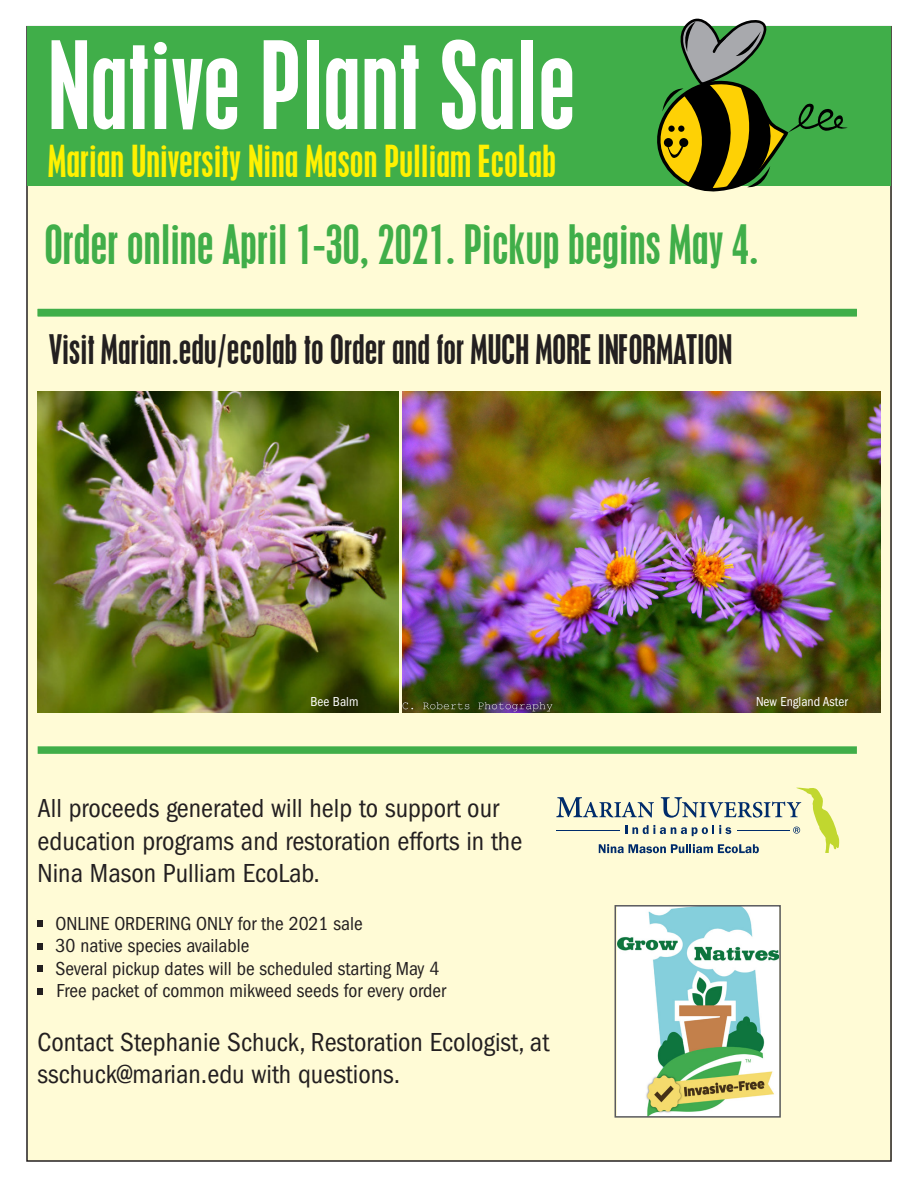
<style>
.page{position:relative;width:918px;height:1188px;background:#fff}
.page>*{position:absolute;margin:0;border:0;box-sizing:border-box;transform-origin:0 0}
.t1{font:condensed 108px "Placard";color:#fff}
.t2{font:condensed 48px "Placard";color:#40ae49}
.t3{font:condensed 39px "Placard";color:#fff101}
.t4{font:condensed 36px "Placard";color:#231f20}
.t5{font:condensed 27px/32.4px "ITC Franklin Gothic Std";color:#231f20}
.t6{font:condensed 19.5px "ITC Franklin Gothic Std";color:#231f20}
.t7{font:condensed 13.5px "ITC Franklin Gothic Std";color:#fff}
.s1{font-size:54px}
</style>
<div class="page">
<div style="left:27px;top:27px;width:864px;height:1134px;background:#fffbd6"></div>
<img style="left:403px;top:392px;width:477px;height:321px">
<div style="left:27px;top:27px;width:864px;height:159px;background:#40ae49"></div>
<svg style="left:655px;top:18px;width:193px;height:174px"></svg>
<svg style="left:556px;top:788px;width:283px;height:65px"></svg>
<img style="left:38px;top:392px;width:361px;height:321px">
<div style="left:38px;top:746px;width:819px;height:8px;background:#40ae49"></div>
<div style="left:38px;top:309px;width:819px;height:7px;background:#40ae49"></div>
<img style="left:618px;top:908px;width:160px;height:207px">
<div style="left:615px;top:905px;width:166px;height:213px;border:2px solid #5a5a5d"></div>
<p class="t1" style="left:48px;top:19px;width:529px">Native Plant Sale</p>
<p class="t3" style="left:48px;top:137px;width:510px">Marian University Nina Mason Pulliam EcoLab</p>
<p class="t2" style="left:44px;top:215px;width:716px">Order online April 1-30, 2021. Pickup begins May 4.</p>
<p class="t4" style="left:49px;top:327px;width:685px">Visit Marian.edu/ecolab to Order and for MUCH MORE INFORMATION</p>
<p class="t7" style="left:310px;top:694px;width:49px">Bee Balm</p>
<p class="t7" style="left:756px;top:694px;width:93px">New England Aster</p>
<p class="t5" style="left:38px;top:792px;width:486px">All proceeds generated will help to support our education programs and restoration efforts in the<br>Nina Mason Pulliam EcoLab.</p>
<p class="t6" style="left:38px;top:912px;width:327px"><span class="s1">•</span> ONLINE ORDERING ONLY for the 2021 sale</p>
<p class="t6" style="left:38px;top:935px;width:213px"><span class="s1">•</span> 30 native species available</p>
<p class="t6" style="left:38px;top:957px;width:403px"><span class="s1">•</span> Several pickup dates will be scheduled starting May 4</p>
<p class="t6" style="left:38px;top:980px;width:410px"><span class="s1">•</span> Free packet of common mikweed seeds for every order</p>
<p class="t5" style="left:38px;top:1026px;width:513px">Contact Stephanie Schuck, Restoration Ecologist, at sschuck@marian.edu with questions.</p>
</div>
